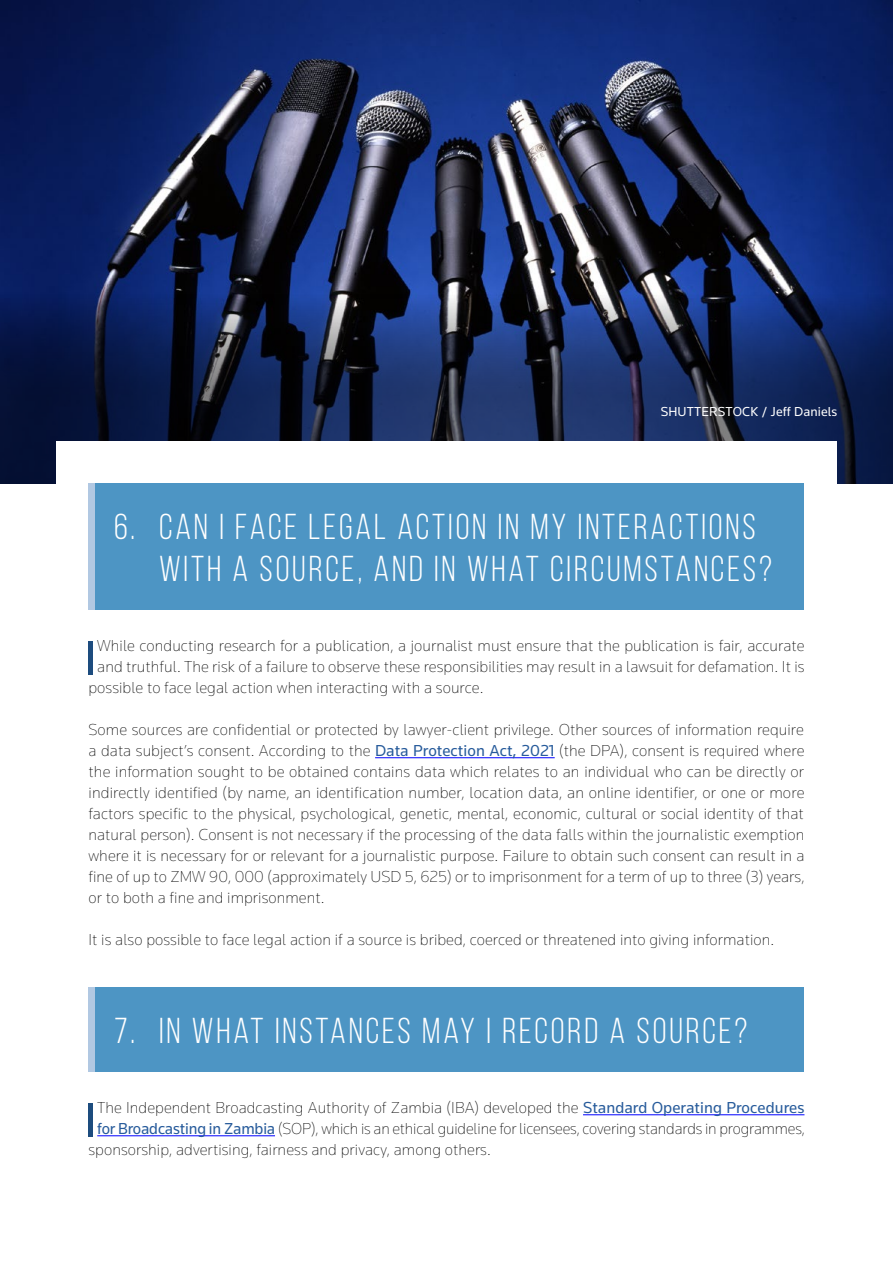
<style>
.page{position:relative;width:893px;height:1263px;background:#fff}
.page>*{position:absolute;margin:0;border:0;box-sizing:border-box;transform-origin:0 0}
.t1{font:36px/42px "Bebas Neue";letter-spacing:.08em;color:#fff}
.t2{font:200 16.5px/21px "Knowledge";letter-spacing:.005em;color:#000;text-align:justify}
.t3{font:13.5px "Knowledge";letter-spacing:.01em;color:#fff}
.s1{font-weight:400;color:#275b9b}
</style>
<div class="page">
<img style="left:0;top:0;width:893px;height:294px">
<svg style="left:0;top:294px;width:893px;height:189px;background:#15254e"></svg>
<div style="left:56px;top:441px;width:781px;height:126px;background:#fff"></div>
<hr style="left:375px;top:757px;width:180px;height:1px;background:#00f">
<hr style="left:583px;top:1114px;width:221px;height:1px;background:#00f">
<hr style="left:97px;top:1135px;width:178px;height:1px;background:#00f">
<div style="left:88px;top:483px;width:716px;height:126px;background:#4d95c4"></div>
<div style="left:88px;top:483px;width:6px;height:126px;background:#b1c8e2"></div>
<div style="left:88px;top:641px;width:5px;height:33px;background:#1d4c7e"></div>
<div style="left:88px;top:1103px;width:5px;height:33px;background:#1d4c7e"></div>
<div style="left:88px;top:987px;width:716px;height:84px;background:#4d95c4"></div>
<div style="left:88px;top:987px;width:6px;height:84px;background:#b1c8e2"></div>
<p class="t3" style="left:661px;top:403px;width:178px">SHUTTERSTOCK / Jeff Daniels</p>
<h1 class="t1" style="left:159px;top:505px;width:615px;text-indent:-45px">6. CAN I FACE LEGAL ACTION IN MY INTERACTIONS<br>WITH A SOURCE, AND IN WHAT CIRCUMSTANCES?</h1>
<p class="t2" style="left:97px;top:635px;width:709px">While conducting research for a publication, a journalist must ensure that the publication is fair, accurate</p>
<p class="t2" style="left:97px;top:656px;width:709px">and truthful. The risk of a failure to observe these responsibilities may result in a lawsuit for defamation. It is</p>
<p class="t2" style="left:89px;top:677px;width:397px">possible to face legal action when interacting with a source.</p>
<p class="t2" style="left:88px;top:719px;width:717px">Some sources are confidential or protected by lawyer-client privilege. Other sources of information require a data subject’s consent. According to the <span class="s1">Data Protection Act, 2021</span> (the DPA), consent is required where the information sought to be obtained contains data which relates to an individual who can be directly or indirectly identified (by name, an identification number, location data, an online identifier, or one or more factors specific to the physical, psychological, genetic, mental, economic, cultural or social identity of that natural person). Consent is not necessary if the processing of the data falls within the journalistic exemption where it is necessary for or relevant for a journalistic purpose. Failure to obtain such consent can result in a fine of up to ZMW 90, 000 (approximately USD 5, 625) or to imprisonment for a term of up to three (3) years, or to both a fine and imprisonment.</p>
<p class="t2" style="left:88px;top:929px;width:687px">It is also possible to face legal action if a source is bribed, coerced or threatened into giving information.</p>
<h1 class="t1" style="left:114px;top:1009px;width:635px">7. IN WHAT INSTANCES MAY I RECORD A SOURCE?</h1>
<p class="t2" style="left:97px;top:1097px;width:709px">The Independent Broadcasting Authority of Zambia (IBA) developed the <span class="s1">Standard Operating Procedures</span></p>
<p class="t2" style="left:97px;top:1118px;width:709px"><span class="s1">for Broadcasting in Zambia</span> (SOP), which is an ethical guideline for licensees, covering standards in programmes,</p>
<p class="t2" style="left:88px;top:1139px;width:404px">sponsorship, advertising, fairness and privacy, among others.</p>
</div>
